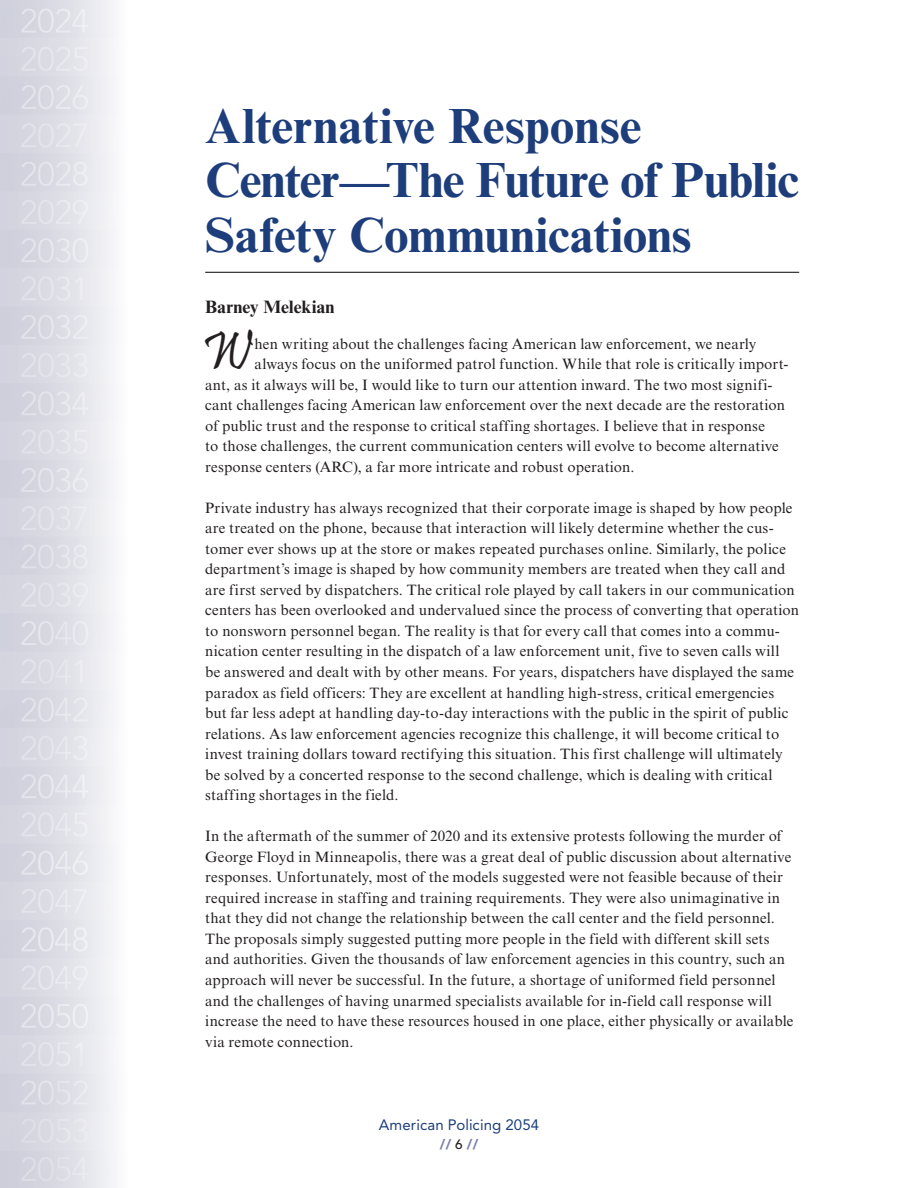
<style>
.page{position:relative;width:918px;height:1188px;background:#fff}
.page>*{position:absolute;margin:0;border:0;box-sizing:border-box;transform-origin:0 0}
.t1{font:56.25px "Pristina";color:#231f20;scale:.88 1}
.t2{font:700 49.5px/54px "Times New Roman MT Std";letter-spacing:-.005em;color:#1d3d7b}
.t3{font:700 18px "Times New Roman MT Std";color:#231f20}
.t4{font:15px/20.5px "Times New Roman MT Std";letter-spacing:.015em;color:#231f20}
.t5{font:15px "Avenir LT Std";letter-spacing:.005em;color:#1d3d7b}
.t6{font:900 13.5px "Avenir LT Std";color:#7c7faa}
.s1{font-weight:500;color:#231f20}
</style>
<div class="page">
<img style="left:0;top:0;width:114px;height:1188px">
<hr style="left:205px;top:272px;width:594px;height:1px;background:#231f20">
<h3 class="t2" style="left:205px;top:99px;width:596px">Alternative Response<br>Center—The Future of Public<br>Safety Communications</h3>
<p class="t3" style="left:205px;top:296px;width:131px">Barney Melekian</p>
<p class="t1" style="left:202px;top:320px;width:57px">W</p>
<p class="t4" style="left:255px;top:333px;width:503px">hen writing about the challenges facing American law enforcement, we nearly</p>
<p class="t4" style="left:255px;top:354px;width:535px">always focus on the uniformed patrol function. While that role is critically import-</p>
<p class="t4" style="left:205px;top:374px;width:569px">ant, as it always will be, I would like to turn our attention inward. The two most signifi-</p>
<p class="t4" style="left:205px;top:395px;width:581px">cant challenges facing American law enforcement over the next decade are the restoration</p>
<p class="t4" style="left:205px;top:415px;width:561px">of public trust and the response to critical staffing shortages. I believe that in response</p>
<p class="t4" style="left:205px;top:436px;width:575px">to those challenges, the current communication centers will evolve to become alternative</p>
<p class="t4" style="left:205px;top:457px;width:431px">response centers (ARC), a far more intricate and robust operation.</p>
<p class="t4" style="left:205px;top:497px;width:595px">Private industry has always recognized that their corporate image is shaped by how people are treated on the phone, because that interaction will likely determine whether the cus&shy;tomer ever shows up at the store or makes repeated purchases online. Similarly, the police department’s image is shaped by how community members are treated when they call and are first served by dispatchers. The critical role played by call takers in our communication centers has been overlooked and undervalued since the process of converting that operation to nonsworn personnel began. The reality is that for every call that comes into a commu&shy;nication center resulting in the dispatch of a law enforcement unit, five to seven calls will<br>be answered and dealt with by other means. For years, dispatchers have displayed the same paradox as field officers: They are excellent at handling high-stress, critical emergencies but far less adept at handling day-to-day interactions with the public in the spirit of public relations. As law enforcement agencies recognize this challenge, it will become critical to invest training dollars toward rectifying this situation. This first challenge will ultimately be solved by a concerted response to the second challenge, which is dealing with critical staffing shortages in the field.</p>
<p class="t4" style="left:205px;top:826px;width:590px">In the aftermath of the summer of 2020 and its extensive protests following the murder of George Floyd in Minneapolis, there was a great deal of public discussion about alternative responses. Unfortunately, most of the models suggested were not feasible because of their required increase in staffing and training requirements. They were also unimaginative in that they did not change the relationship between the call center and the field personnel.<br>The proposals simply suggested putting more people in the field with different skill sets and authorities. Given the thousands of law enforcement agencies in this country, such an approach will never be successful. In the future, a shortage of uniformed field personnel and the challenges of having unarmed specialists available for in-field call response will increase the need to have these resources housed in one place, either physically or available via remote connection.</p>
<p class="t5" style="left:379px;top:1116px;width:162px">American Policing 2054</p>
<p class="t6" style="left:440px;top:1137px;width:40px">// <span class="s1">6</span> //</p>
</div>
